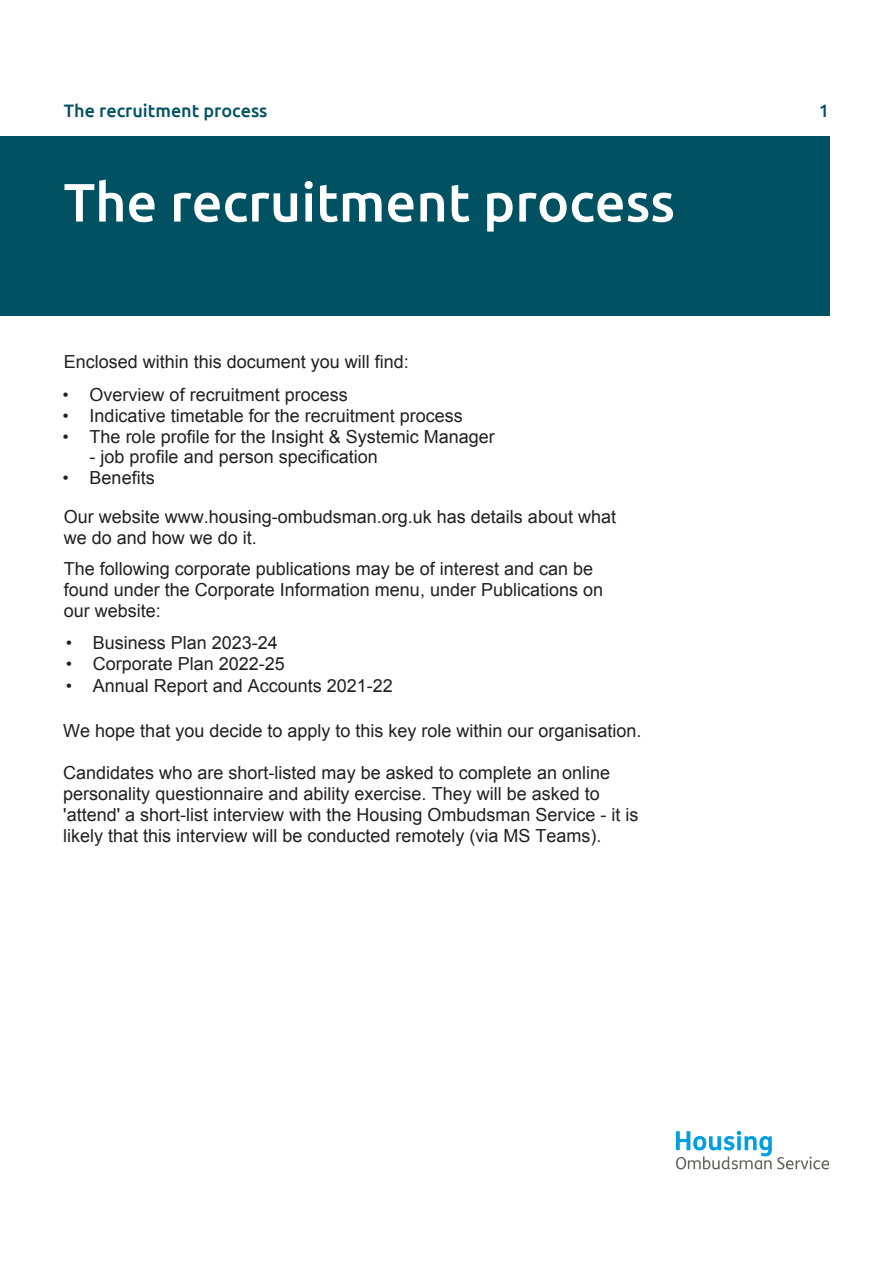
<style>
.page{position:relative;width:893px;height:1263px;background:#fff}
.page>*{position:absolute;margin:0;border:0;box-sizing:border-box;transform-origin:0 0}
.Heading_1{font:500 54px "Ubuntu";color:#fff}
.Body1{font:18px/21px "Arial";color:#231f20}
.t1{font:18px "Arial";color:#231f20}
.Top_Left{font:500 18px "Ubuntu";color:#005263}
.Top_Right{font:500 18px "Ubuntu";color:#005263}
.s1{font-family:"Ubuntu";font-weight:300}
.s2{font-style:inherit}
</style>
<div class="page">
<svg style="left:676px;top:1131px;width:153px;height:38px"></svg>
<div style="left:0;top:136px;width:829px;height:180px;background:#005263"></div>
<p class="Top_Left" style="left:64px;top:99px;width:205px">The recruitment process</p>
<p class="Top_Right" style="left:819px;top:99px;width:12px">1</p>
<p class="Heading_1" style="left:64px;top:168px;width:613px">The recruitment process</p>
<p class="Body1" style="left:64px;top:351px;width:347px">Enclosed within this document you will find:</p>
<p class="Body1" style="left:63px;top:384px;width:287px"><span class="s1">•</span> Overview of recruitment process</p>
<p class="Body1" style="left:63px;top:405px;width:402px"><span class="s1">•</span> Indicative timetable for the recruitment process</p>
<p class="t1" style="left:63px;top:425px;width:434px"><span class="s1">•</span> <span class="s2">The role profile for the</span> Insight &amp; Systemic Manager</p>
<p class="Body1" style="left:90px;top:446px;width:290px">- job profile and person specification</p>
<p class="Body1" style="left:63px;top:467px;width:94px"><span class="s1">•</span> Benefits</p>
<p class="Body1" style="left:64px;top:506px;width:554px">Our website www.housing-ombudsman.org.uk has details about what we do and how we do it.</p>
<p class="Body1" style="left:64px;top:558px;width:541px">The following corporate publications may be of interest and can be found under the Corporate Information menu, under Publications on our website:</p>
<p class="t1" style="left:66px;top:630px;width:214px"><span class="s1">•</span> Business Plan 2023-24</p>
<p class="t1" style="left:66px;top:652px;width:221px"><span class="s1">•</span> Corporate Plan 2022-25</p>
<p class="t1" style="left:66px;top:674px;width:329px"><span class="s1">•</span> Annual Report and Accounts 2021-22</p>
<p class="Body1" style="left:63px;top:720px;width:580px">We hope that you decide to apply to this key role within our organisation.</p>
<p class="Body1" style="left:63px;top:762px;width:577px">Candidates who are <span class="s2">short</span>-listed may be asked to <span class="s2">complete an online personality questionnaire and ability exercise. They will be asked to 'attend' a short-list interview</span> with the Housing Ombudsman Service <span class="s2">- i</span>t is likely that th<span class="s2">is</span> interview will be conducted remotely (via MS Teams)<span class="s2">.</span></p>
</div>
